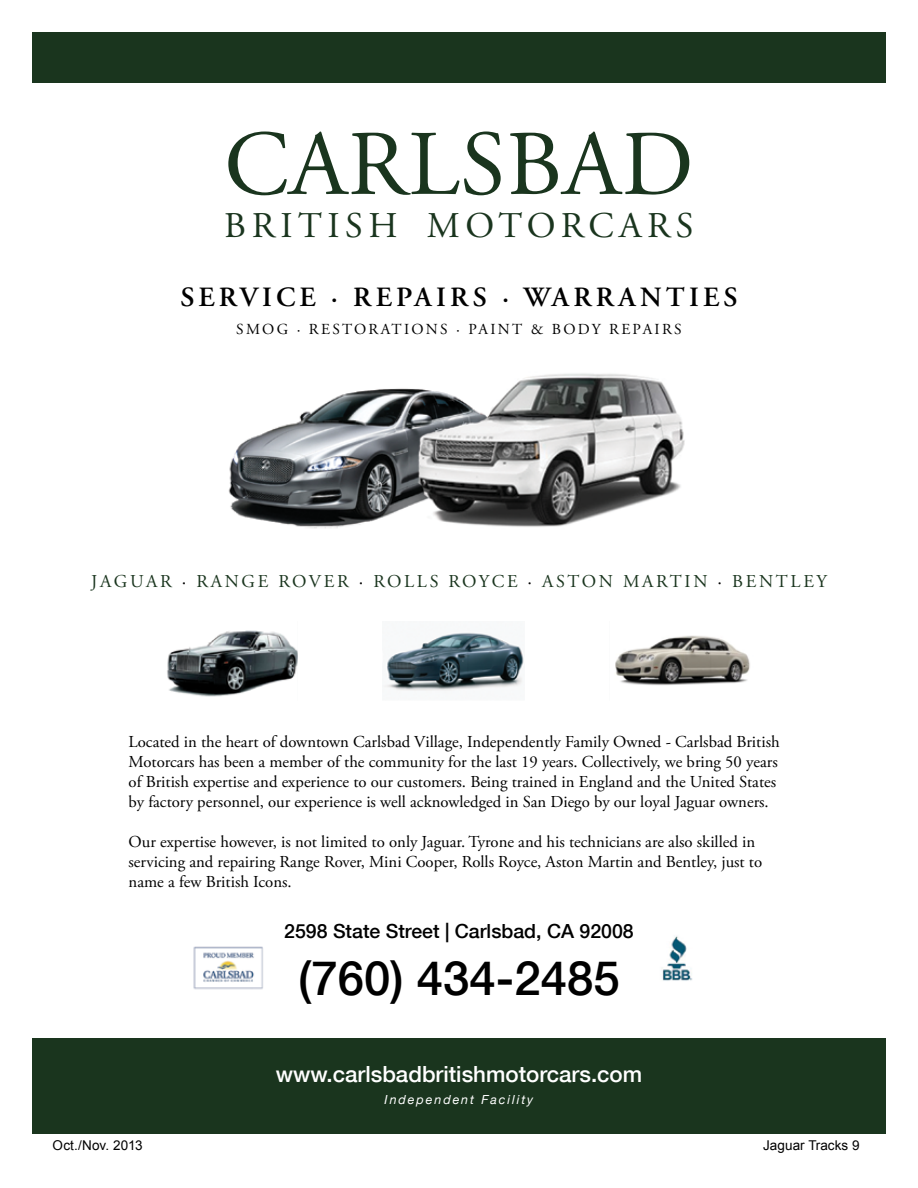
<style>
.page{position:relative;width:918px;height:1188px;background:#fff}
.page>*{position:absolute;margin:0;border:0;box-sizing:border-box;transform-origin:0 0}
.t1{font:92.25px "Adobe Garamond Pro";letter-spacing:.01em;color:#1a351e}
.t2{font:500 47.25px "Helvetica Neue";color:#000}
.t3{font:36.15px "Adobe Garamond Pro";letter-spacing:.15em;color:#1a351e}
.t4{font:600 27.75px "Adobe Garamond Pro";letter-spacing:.15em;color:#000}
.t5{font:500 22.2px "Helvetica Neue";color:#fff}
.t6{font:500 19.5px "Helvetica Neue";color:#000}
.t7{font:18.15px "Adobe Garamond Pro";letter-spacing:.15em;color:#1a351e}
.t8{font:16.65px/20.1px "Adobe Garamond Pro";color:#000}
.t9{font:15.3px "Adobe Garamond Pro";letter-spacing:.15em;color:#000}
.t10{font:13.5px "Arial";letter-spacing:.005em;color:#000}
.t11{font:italic 12.45px "Helvetica Neue";letter-spacing:.15em;color:#fff}
.s1{color:#000}
</style>
<div class="page">
<img style="left:384px;top:632px;width:140px;height:59px">
<img style="left:167px;top:630px;width:130px;height:67px">
<img style="left:615px;top:635px;width:135px;height:50px">
<div style="left:32px;top:1038px;width:854px;height:96px;background:#1a351e"></div>
<img style="left:662px;top:936px;width:30px;height:45px">
<img style="left:193px;top:946px;width:70px;height:44px">
<img style="left:228px;top:373px;width:457px;height:156px">
<div style="left:32px;top:32px;width:854px;height:50px;background:#1a351e"></div>
<h1 class="t1" style="left:224px;top:109px;width:471px">CARLSBAD</h1>
<h3 class="t3" style="left:224px;top:204px;width:471px">BRITISH MOTORCARS</h3>
<h3 class="t4" style="left:180px;top:281px;width:559px">SERVICE · REPAIRS · WARRANTIES</h3>
<p class="t9" style="left:236px;top:320px;width:447px">SMOG · RESTORATIONS · PAINT &amp; BODY REPAIRS</p>
<p class="t7" style="left:91px;top:570px;width:737px">JAGUAR <span class="s1">·</span> RANGE ROVER <span class="s1">·</span> ROLLS ROYCE <span class="s1">·</span> ASTON MARTIN <span class="s1">·</span> BENTLEY</p>
<p class="t8" style="left:129px;top:732px;width:653px">Located in the heart of downtown Carlsbad Village, Independently Family Owned - Carlsbad British Motorcars has been a member of the community for the last 19 years. Collectively, we bring 50 years of British expertise and experience to our customers. Being trained in England and the United States by factory personnel, our experience is well acknowledged in San Diego by our loyal Jaguar owners.</p>
<p class="t8" style="left:129px;top:832px;width:635px">Our expertise however, is not limited to only Jaguar. Tyrone and his technicians are also skilled in servicing and repairing Range Rover, Mini Cooper, Rolls Royce, Aston Martin and Bentley, just to name a few British Icons.</p>
<p class="t6" style="left:284px;top:920px;width:351px">2598 State Street | Carlsbad, CA 92008</p>
<h2 class="t2" style="left:298px;top:950px;width:323px">(760) 434-2485</h2>
<h3 class="t5" style="left:276px;top:1060px;width:368px">www.carlsbadbritishmotorcars.com</h3>
<p class="t11" style="left:385px;top:1092px;width:150px">Independent Facility</p>
<p class="t10" style="left:53px;top:1137px;width:91px">Oct./Nov. 2013</p>
<p class="t10" style="left:763px;top:1137px;width:98px">Jaguar Tracks 9</p>
</div>
